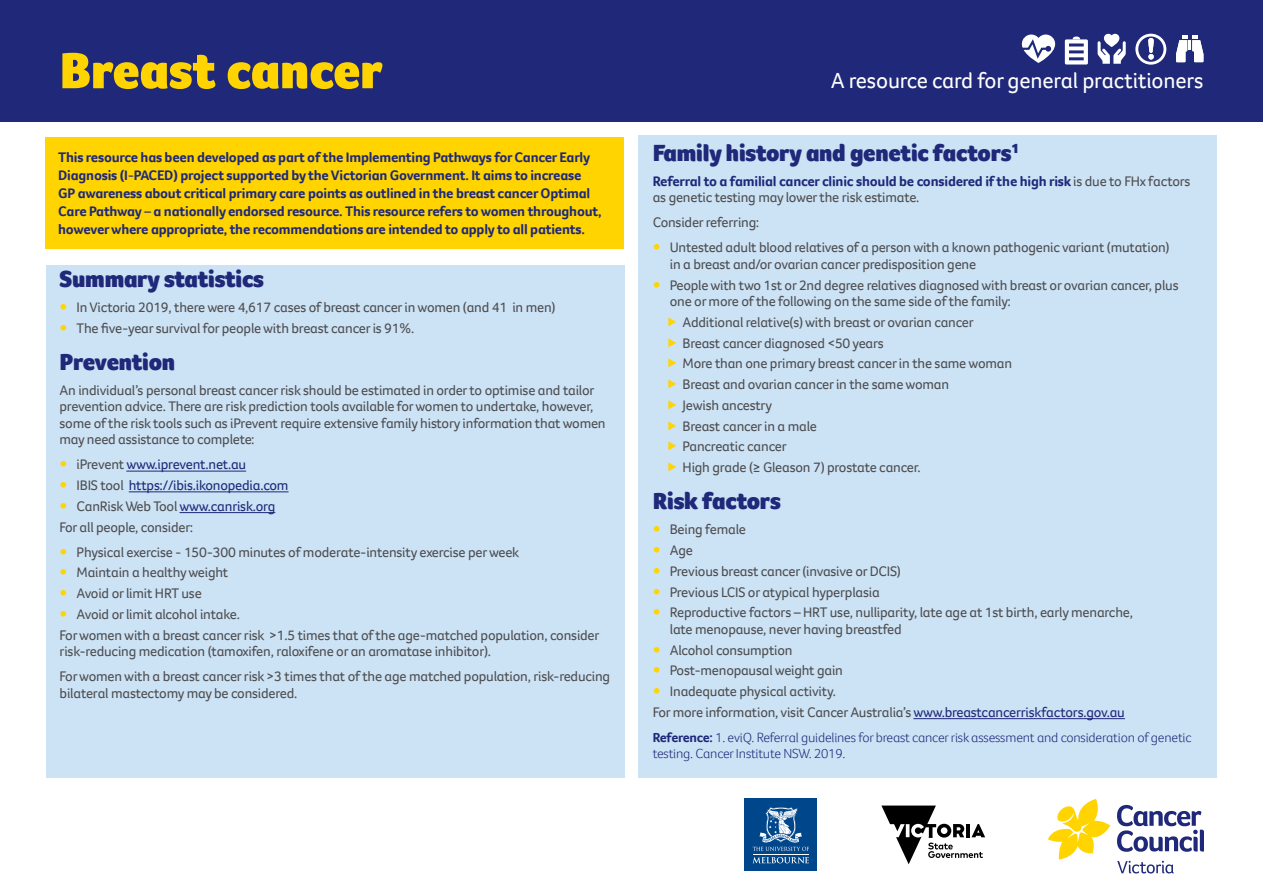
<style>
.page{position:relative;width:1263px;height:893px;background:#fff}
.page>*{position:absolute;margin:0;border:0;box-sizing:border-box;transform-origin:0 0}
.t1{font:900 52.5px "Foco CC";color:#ffd400}
.t2{font:900 24px "Foco CC";letter-spacing:-.01em;color:#1f2879}
.t3{font:22.5px "Foco CC";letter-spacing:-.01em;color:#fff}
.t4{font:14.25px/20.7px "Foco CC";letter-spacing:-.015em;color:#4d4d4f}
.t5{font:700 14.25px/18px "Foco CC";letter-spacing:-.015em;color:#1f2879}
.t6{font:14.25px/20.7px "Foco CC App";letter-spacing:-.015em;color:#4d4d4f}
.t7{font:14.25px "Foco CC";letter-spacing:-.015em;color:#1f2879}
.t8{font:300 13.5px/16.5px "Foco CC";letter-spacing:-.015em;color:#1f2879}
.s1{color:#4d4d4f}
.s2{font-weight:400;color:#4d4d4f}
.s3{color:#1f2879}
.s4{font-weight:700}
</style>
<div class="page">
<div style="left:46px;top:266px;width:579px;height:512px;background:#cce2f5"></div>
<div style="left:638px;top:135px;width:579px;height:643px;background:#cce2f5"></div>
<div style="left:0;top:0;width:1263px;height:121px;background:#1f2879"></div>
<svg style="left:1176px;top:35px;width:27px;height:27px"></svg>
<svg style="left:1135px;top:34px;width:31px;height:31px"></svg>
<svg style="left:1022px;top:35px;width:33px;height:28px"></svg>
<svg style="left:1065px;top:37px;width:23px;height:28px"></svg>
<svg style="left:1097px;top:34px;width:29px;height:30px"></svg>
<div style="left:45px;top:137px;width:579px;height:112px;background:#ffd400"></div>
<hr style="left:126px;top:471px;width:120px;height:1px;background:#1f2879">
<hr style="left:129px;top:491px;width:160px;height:1px;background:#1f2879">
<hr style="left:180px;top:512px;width:95px;height:1px;background:#1f2879">
<hr style="left:913px;top:718px;width:212px;height:1px;background:#1f2879">
<svg style="left:1048px;top:799px;width:62px;height:61px"></svg>
<svg style="left:1117px;top:805px;width:87px;height:47px"></svg>
<svg style="left:1117px;top:861px;width:57px;height:12px"></svg>
<div style="left:745px;top:799px;width:72px;height:72px;background:#00468b"></div>
<hr style="left:753px;top:854px;width:56px;height:1px;background:#fff">
<svg style="left:753px;top:857px;width:56px;height:6px"></svg>
<svg style="left:753px;top:807px;width:56px;height:44px"></svg>
<svg style="left:881px;top:805px;width:104px;height:59px"></svg>
<h1 class="t1" style="left:60px;top:36px;width:325px">Breast cancer</h1>
<p class="t5" style="left:58px;top:148px;width:545px">This resource has been developed as part of the Implementing Pathways for Cancer Early Diagnosis (I-PACED) project supported by the Victorian Government. It aims to increase GP awareness about critical primary care points as outlined in the breast cancer Optimal Care Pathway – a nationally endorsed resource. This resource refers to women throughout, however where appropriate, the recommendations are intended to apply to all patients.</p>
<h2 class="t2" style="left:60px;top:263px;width:206px">Summary statistics</h2>
<p class="t4" style="left:77px;top:296px;width:481px">In Victoria 2019, there were 4,617 cases of breast cancer in women (and 41 in men)<br>The five-year survival for people with breast cancer is 91%.</p>
<h2 class="t2" style="left:60px;top:346px;width:117px">Prevention</h2>
<p class="t4" style="left:60px;top:382px;width:548px;line-height:16.5px">An individual’s personal breast cancer risk should be estimated in order to optimise and tailor prevention advice. There are risk prediction tools available for women to undertake, however, some of the risk tools such as iPrevent require extensive family history information that women may need assistance to complete:</p>
<p class="t7" style="left:77px;top:455px;width:171px"><span class="s1">iPrevent</span> www.iprevent.net.au</p>
<p class="t7" style="left:77px;top:476px;width:214px"><span class="s1">IBIS tool</span> https://ibis.ikonopedia.com</p>
<p class="t7" style="left:77px;top:497px;width:200px"><span class="s1">CanRisk Web Tool</span> www.canrisk.org</p>
<p class="t4" style="left:60px;top:516px;width:135px">For all people, consider:</p>
<p class="t4" style="left:77px;top:541px;width:444px">Physical exercise - 150-300 minutes of moderate-intensity exercise per week</p>
<p class="t4" style="left:77px;top:562px;width:153px">Maintain a healthy weight</p>
<p class="t4" style="left:77px;top:583px;width:127px">Avoid or limit HRT use</p>
<p class="t4" style="left:77px;top:604px;width:165px">Avoid or limit alcohol intake.</p>
<p class="t4" style="left:60px;top:624px;width:541px">For women with a breast cancer risk &gt;1.5 times that of the age-matched population, consider</p>
<p class="t4" style="left:60px;top:639px;width:552px;line-height:25px">risk-reducing medication (tamoxifen, raloxifene or an aromatase inhibitor).<br>For women with a breast cancer risk &gt;3 times that of the age matched population, risk-reducing</p>
<p class="t4" style="left:60px;top:682px;width:239px">bilateral mastectomy may be considered.</p>
<h3 class="t3" style="left:831px;top:66px;width:374px">A resource card for general practitioners</h3>
<h2 class="t2" style="left:653px;top:137px;width:368px">Family history and genetic factors<sup>1</sup></h2>
<p class="t5" style="left:653px;top:173px;width:539px;line-height:16.5px">Referral to a familial cancer clinic should be considered if the high risk <span class="s2">is due to FHx factors as genetic testing may lower the risk estimate.</span></p>
<p class="t4" style="left:670px;top:210px;width:501px;line-height:25px;text-indent:-17px">Consider referring:<br>Untested adult blood relatives of a person with a known pathogenic variant (mutation)</p>
<p class="t4" style="left:670px;top:253px;width:510px">in a breast and/or ovarian cancer predisposition gene<br>People with two 1st or 2nd degree relatives diagnosed with breast or ovarian cancer, plus</p>
<p class="t4" style="left:670px;top:291px;width:343px">one or more of the following on the same side of the family:</p>
<p class="t6" style="left:682px;top:311px;width:331px">Additional relative(s) with breast or ovarian cancer Breast cancer diagnosed &lt;50 years<br>More than one primary breast cancer in the same woman Breast and ovarian cancer in the same woman<br>Jewish ancestry<br>Breast cancer in a male<br>Pancreatic cancer<br>High grade (≥ Gleason 7) prostate cancer.</p>
<h2 class="t2" style="left:653px;top:485px;width:130px">Risk factors</h2>
<p class="t4" style="left:670px;top:519px;width:465px">Being female<br>Age<br>Previous breast cancer (invasive or DCIS)<br>Previous LCIS or atypical hyperplasia<br>Reproductive factors – HRT use, nulliparity, late age at 1st birth, early menarche,</p>
<p class="t4" style="left:670px;top:619px;width:233px">late menopause, never having breastfed</p>
<p class="t4" style="left:670px;top:639px;width:124px">Alcohol consumption</p>
<p class="t4" style="left:670px;top:660px;width:175px">Post-menopausal weight gain</p>
<p class="t4" style="left:670px;top:681px;width:168px">Inadequate physical activity.</p>
<p class="t4" style="left:653px;top:702px;width:474px">For more information, visit Cancer Australia’s <span class="s3">www.breastcancerriskfactors.gov.au</span></p>
<p class="t8" style="left:653px;top:729px;width:540px"><span class="s4">Reference:</span> 1. eviQ. Referral guidelines for breast cancer risk assessment and consideration of genetic testing. Cancer Institute NSW. 2019.</p>
</div>
